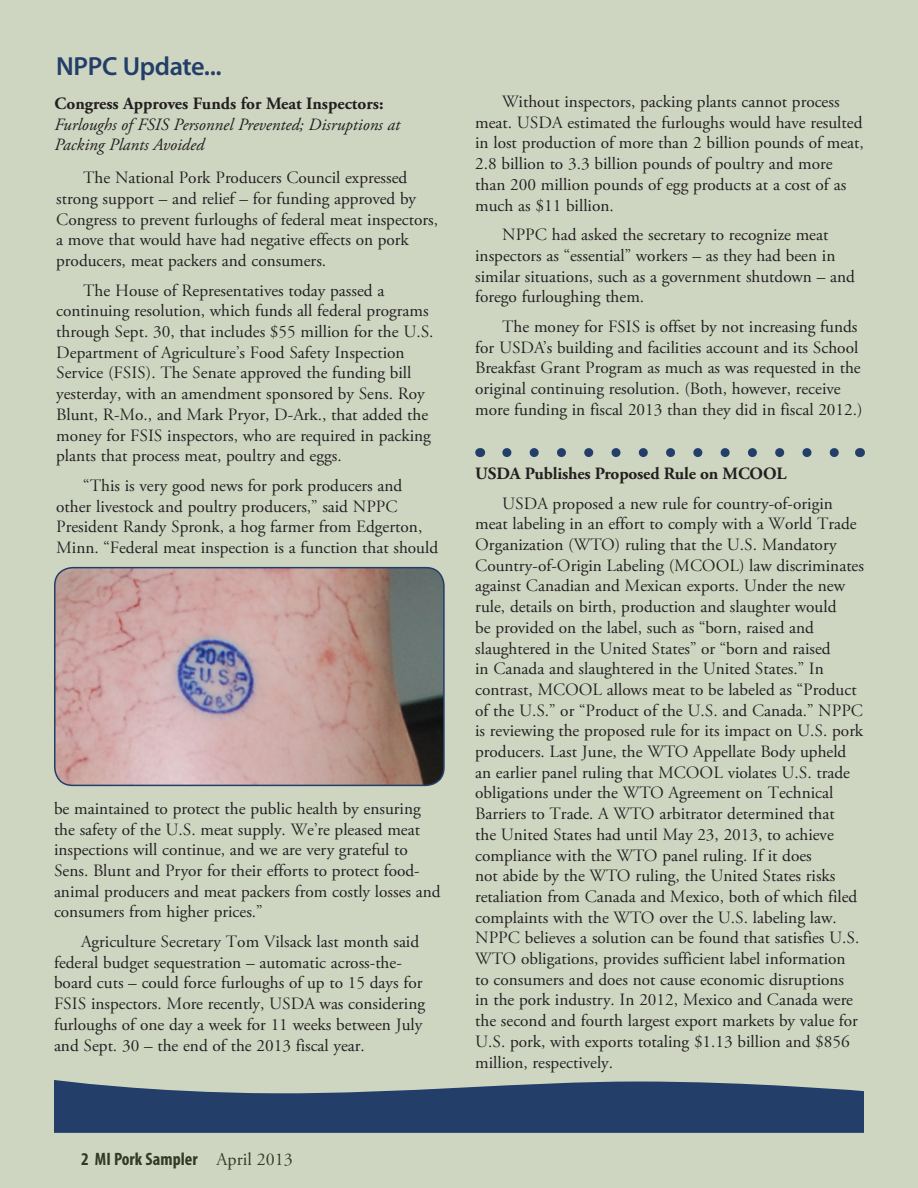
<style>
.page{position:relative;width:918px;height:1188px;background:#ced6c2}
.page>*{position:absolute;margin:0;border:0;box-sizing:border-box;transform-origin:0 0}
.Kicker{font:600 26.25px "Myriad Pro";letter-spacing:-.015em;color:#233e69}
.Footer_left{font:700 condensed 18px "Myriad Pro";color:#231f20}
.Newsletter_Body{font:17.25px/20.7px "Adobe Garamond Pro";color:#231f20}
.Newsletter_Body-2{font:italic 17.25px/20.7px "Adobe Garamond Pro";color:#231f20}
.Headline_level_2{font:700 17.25px "Adobe Garamond Pro";letter-spacing:-.01em;color:#231f20}
.s1{font-weight:700;font-style:normal}
.s2{font-family:"Adobe Garamond Pro";font-weight:400;font-stretch:normal}
</style>
<div class="page">
<img style="left:55px;top:568px;width:389px;height:217px">
<div style="left:54px;top:567px;width:391px;height:219px;border:2px solid #233e69;border-radius:18px"></div>
<svg style="left:54px;top:1080px;width:810px;height:53px;background:#3a5275"></svg>
<svg style="left:507px;top:448px;width:332px;height:9px"></svg>
<p class="Kicker" style="left:56px;top:49px;width:167px">NPPC Update...</p>
<p class="Newsletter_Body-2" style="left:55px;top:94px;width:347px"><span class="s1">Congress Approves Funds for Meat Inspectors:<br></span>Furloughs of FSIS Personnel Prevented; Disruptions at<br>Packing Plants Avoided</p>
<p class="Newsletter_Body" style="left:56px;top:168px;width:383px;text-indent:27px">The National Pork Producers Council expressed strong support – and relief – for funding approved by Congress to prevent furloughs of federal meat inspectors, a move that would have had negative effects on pork producers, meat packers and consumers.</p>
<p class="Newsletter_Body" style="left:56px;top:280px;width:379px;text-indent:27px">The House of Representatives today passed a continuing resolution, which funds all federal programs through Sept. 30, that includes $55 million for the U.S.<br>Department of Agriculture’s Food Safety Inspection Service (FSIS). The Senate approved the funding bill yesterday, with an amendment sponsored by Sens. Roy Blunt, R-Mo., and Mark Pryor, D-Ark., that added the money for FSIS inspectors, who are required in packing plants that process meat, poultry and eggs.</p>
<p class="Newsletter_Body" style="left:56px;top:476px;width:383px;text-indent:27px">“This is very good news for pork producers and other livestock and poultry producers,” said NPPC President Randy Spronk, a hog farmer from Edgerton, Minn. “Federal meat inspection is a function that should</p>
<p class="Newsletter_Body" style="left:54px;top:799px;width:388px">be maintained to protect the public health by ensuring the safety of the U.S. meat supply. We’re pleased meat inspections will continue, and we are very grateful to Sens. Blunt and Pryor for their efforts to protect food&shy;animal producers and meat packers from costly losses and consumers from higher prices.”</p>
<p class="Newsletter_Body" style="left:54px;top:932px;width:373px;text-indent:27px">Agriculture Secretary Tom Vilsack last month said federal budget sequestration – automatic across-the&shy;board cuts – could force furloughs of up to 15 days for FSIS inspectors. More recently, USDA was considering furloughs of one day a week for 11 weeks between July and Sept. 30 – the end of the 2013 fiscal year.</p>
<p class="Footer_left" style="left:81px;top:1147px;width:213px">2 MI Pork Sampler <span class="s2">April 2013</span></p>
<p class="Newsletter_Body" style="left:475px;top:92px;width:390px;text-indent:27px">Without inspectors, packing plants cannot process meat. USDA estimated the furloughs would have resulted in lost production of more than 2 billion pounds of meat, 2.8 billion to 3.3 billion pounds of poultry and more than 200 million pounds of egg products at a cost of as much as $11 billion.</p>
<p class="Newsletter_Body" style="left:475px;top:225px;width:381px;text-indent:27px">NPPC had asked the secretary to recognize meat inspectors as “essential” workers – as they had been in similar situations, such as a government shutdown – and forego furloughing them.</p>
<p class="Newsletter_Body" style="left:475px;top:317px;width:389px;text-indent:27px">The money for FSIS is offset by not increasing funds for USDA’s building and facilities account and its School Breakfast Grant Program as much as was requested in the original continuing resolution. (Both, however, receive more funding in fiscal 2013 than they did in fiscal 2012.)</p>
<p class="Headline_level_2" style="left:475px;top:463px;width:313px">USDA Publishes Proposed Rule on MCOOL</p>
<p class="Newsletter_Body" style="left:475px;top:493px;width:390px;text-indent:27px">USDA proposed a new rule for country-of-origin meat labeling in an effort to comply with a World Trade Organization (WTO) ruling that the U.S. Mandatory Country-of-Origin Labeling (MCOOL) law discriminates against Canadian and Mexican exports. Under the new rule, details on birth, production and slaughter would<br>be provided on the label, such as “born, raised and slaughtered in the United States” or “born and raised<br>in Canada and slaughtered in the United States.” In contrast, MCOOL allows meat to be labeled as “Product of the U.S.” or “Product of the U.S. and Canada.” NPPC is reviewing the proposed rule for its impact on U.S. pork producers. Last June, the WTO Appellate Body upheld an earlier panel ruling that MCOOL violates U.S. trade obligations under the WTO Agreement on Technical Barriers to Trade. A WTO arbitrator determined that<br>the United States had until May 23, 2013, to achieve compliance with the WTO panel ruling. If it does<br>not abide by the WTO ruling, the United States risks retaliation from Canada and Mexico, both of which filed complaints with the WTO over the U.S. labeling law.<br>NPPC believes a solution can be found that satisfies U.S.<br>WTO obligations, provides sufficient label information<br>to consumers and does not cause economic disruptions<br>in the pork industry. In 2012, Mexico and Canada were the second and fourth largest export markets by value for U.S. pork, with exports totaling $1.13 billion and $856 million, respectively.</p>
</div>
